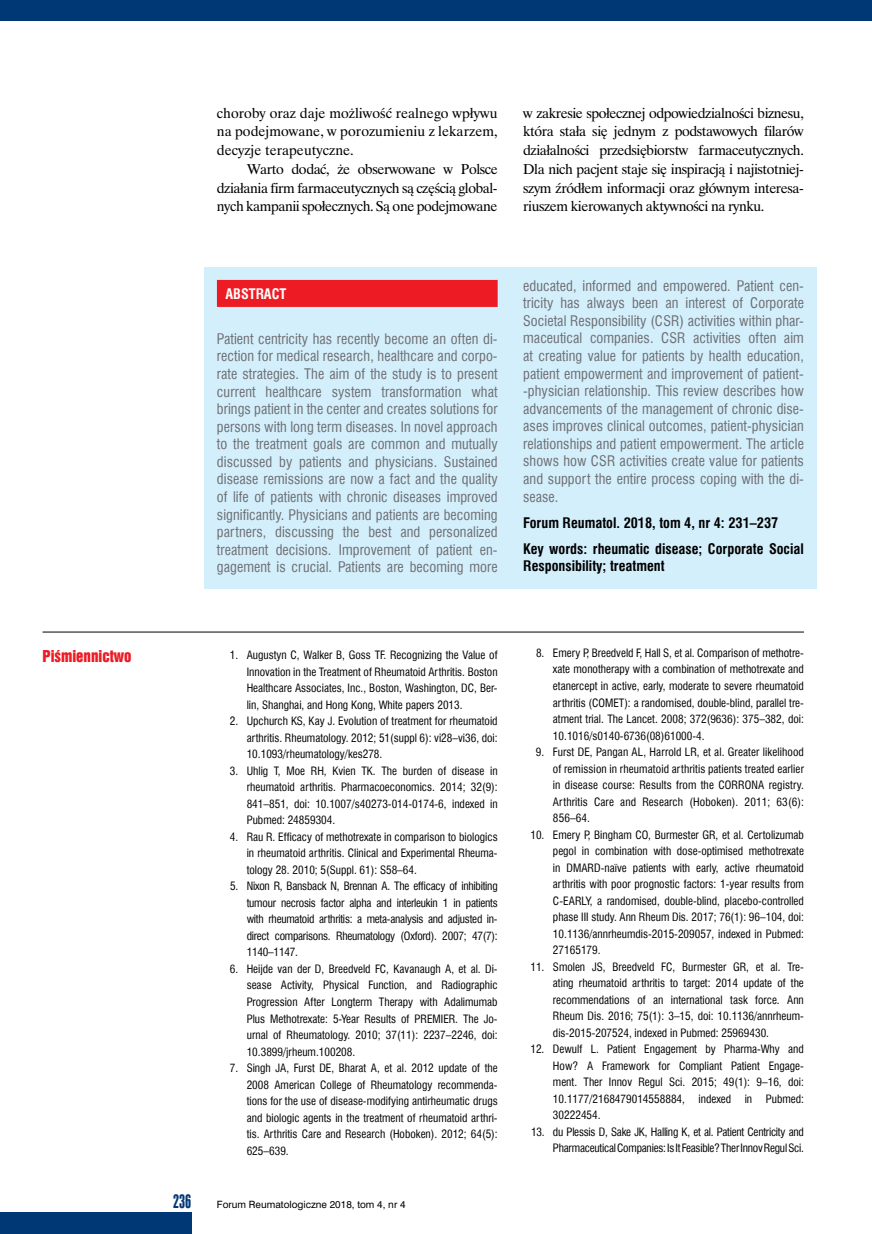
<style>
.page{position:relative;width:872px;height:1234px;background:#fff}
.page>*{position:absolute;margin:0;border:0;box-sizing:border-box;transform-origin:0 0}
.t1{font:18px "Swis 924 EU";color:#003876}
.t2{font:15px "Swis 921 EU";color:#ed1b23}
.t3{font:14.25px/17.5px "Swis 721 Cn EU";letter-spacing:.005em;color:#6d6e71;text-align:justify}
.t4{font:14.25px/18.8px "Time Ibis EE";letter-spacing:-.03em;color:#000;text-align:justify}
.t5{font:700 14.25px/26.1px "Swis 721 Cn EU";color:#000}
.t6{font:700 14.25px "Swis 721 Cn EU";color:#fff}
.t7{font:11.25px/16.5px "Swis 721 Cn EU";color:#000;text-align:justify}
.t8{font:11.25px/16.5px "Swis 721 Cn EU";letter-spacing:-.02em;color:#000;text-align:right}
.t9{font:9.3px "Swis 721 PL";color:#000}
</style>
<div class="page">
<div style="left:0;top:0;width:872px;height:21px;background:#003876"></div>
<div style="left:0;top:1212px;width:191px;height:21px;background:#003876"></div>
<hr style="left:43px;top:631px;width:761px;height:1px;background:#000">
<div style="left:204px;top:267px;width:612px;height:322px;background:#d4effc"></div>
<div style="left:217px;top:280px;width:280px;height:27px;background:#ed1b23"></div>
<h2 class="t2" style="left:43px;top:646px;width:90px">Piśmiennictwo</h2>
<p class="t4" style="left:217px;top:103px;width:282px">choroby oraz daje możliwość realnego wpływu na podejmowane, w porozumieniu z lekarzem, decyzje terapeutyczne.</p>
<p class="t4" style="left:217px;top:159px;width:282px;text-indent:30px">Warto dodać, że obserwowane w Polsce działania firm farmaceutycznych są częścią global&shy;nych kampanii społecznych. Są one podejmowane</p>
<p class="t4" style="left:523px;top:103px;width:282px">w zakresie społecznej odpowiedzialności biznesu, która stała się jednym z podstawowych filarów działalności przedsiębiorstw farmaceutycznych.<br>Dla nich pacjent staje się inspiracją i najistotniej&shy;szym źródłem informacji oraz głównym interesa&shy;riuszem kierowanych aktywności na rynku.</p>
<p class="t6" style="left:225px;top:285px;width:62px">ABSTRACT</p>
<p class="t3" style="left:217px;top:330px;width:282px">Patient centricity has recently become an often di&shy;rection for medical research, healthcare and corpo&shy;rate strategies. The aim of the study is to present current healthcare system transformation what brings patient in the center and creates solutions for persons with long term diseases. In novel approach to the treatment goals are common and mutually discussed by patients and physicians. Sustained disease remissions are now a fact and the quality of life of patients with chronic diseases improved significantly. Physicians and patients are becoming partners, discussing the best and personalized treatment decisions. Improvement of patient en&shy;gagement is crucial. Patients are becoming more</p>
<p class="t3" style="left:523px;top:276px;width:282px">educated, informed and empowered. Patient cen&shy;tricity has always been an interest of Corporate Societal Responsibility (CSR) activities within phar&shy;maceutical companies. CSR activities often aim at creating value for patients by health education, patient empowerment and improvement of patient--physician relationship. This review describes how advancements of the management of chronic dise&shy;ases improves clinical outcomes, patient-physician relationships and patient empowerment. The article shows how CSR activities create value for patients and support the entire process coping with the di&shy;sease.</p>
<p class="t5" style="left:523px;top:510px;width:282px">Forum Reumatol. 2018, tom 4, nr 4: 231–237<br>Key words: rheumatic disease; Corporate Social</p>
<p class="t5" style="left:523px;top:553px;width:143px">Responsibility; treatment</p>
<p class="t7" style="left:247px;top:646px;width:252px;text-indent:-17px">1. Augustyn C, Walker B, Goss TF. Recognizing the Value of Innovation in the Treatment of Rheumatoid Arthritis. Boston Healthcare Associates, Inc., Boston, Washington, DC, Ber&shy;lin, Shanghai, and Hong Kong, White papers 2013.</p>
<p class="t7" style="left:247px;top:712px;width:252px;text-indent:-17px">2. Upchurch KS, Kay J. Evolution of treatment for rheumatoid arthritis. Rheumatology. 2012; 51(suppl 6): vi28–vi36, doi:<br>10.1093/rheumatology/kes278.</p>
<p class="t7" style="left:247px;top:762px;width:252px;text-indent:-17px">3. Uhlig T, Moe RH, Kvien TK. The burden of disease in rheumatoid arthritis. Pharmacoeconomics. 2014; 32(9):<br>841–851, doi: 10.1007/s40273-014-0174-6, indexed in Pubmed: 24859304.</p>
<p class="t7" style="left:247px;top:828px;width:252px;text-indent:-17px">4. Rau R. Efficacy of methotrexate in comparison to biologics in rheumatoid arthritis. Clinical and Experimental Rheuma&shy;tology 28. 2010; 5(Suppl. 61): S58–64.</p>
<p class="t7" style="left:247px;top:877px;width:252px;text-indent:-16px">5. Nixon R, Bansback N, Brennan A. The efficacy of inhibiting tumour necrosis factor alpha and interleukin 1 in patients with rheumatoid arthritis: a meta-analysis and adjusted in&shy;direct comparisons. Rheumatology (Oxford). 2007; 47(7):<br>1140–1147.</p>
<p class="t7" style="left:247px;top:960px;width:252px;text-indent:-17px">6. Heijde van der D, Breedveld FC, Kavanaugh A, et al. Di&shy;sease Activity, Physical Function, and Radiographic Progression After Longterm Therapy with Adalimumab Plus Methotrexate: 5-Year Results of PREMIER. The Jo&shy;urnal of Rheumatology. 2010; 37(11): 2237–2246, doi:<br>10.3899/jrheum.100208.</p>
<p class="t7" style="left:247px;top:1059px;width:252px;text-indent:-17px">7. Singh JA, Furst DE, Bharat A, et al. 2012 update of the 2008 American College of Rheumatology recommenda&shy;tions for the use of disease-modifying antirheumatic drugs and biologic agents in the treatment of rheumatoid arthri&shy;tis. Arthritis Care and Research (Hoboken). 2012; 64(5):<br>625–639.</p>
<h1 class="t1" style="left:173px;top:1189px;width:20px">236</h1>
<p class="t9" style="left:217px;top:1198px;width:190px">Forum Reumatologiczne 2018, tom 4, nr 4</p>
<p class="t7" style="left:553px;top:644px;width:252px;text-indent:-17px">8. Emery P, Breedveld F, Hall S, et al. Comparison of methotre&shy;xate monotherapy with a combination of methotrexate and etanercept in active, early, moderate to severe rheumatoid arthritis (COMET): a randomised, double-blind, parallel tre&shy;atment trial. The Lancet. 2008; 372(9636): 375–382, doi:<br>10.1016/s0140-6736(08)61000-4.</p>
<p class="t7" style="left:553px;top:743px;width:252px;text-indent:-17px">9. Furst DE, Pangan AL, Harrold LR, et al. Greater likelihood of remission in rheumatoid arthritis patients treated earlier in disease course: Results from the CORRONA registry.<br>Arthritis Care and Research (Hoboken). 2011; 63(6):<br>856–64.</p>
<p class="t7" style="left:553px;top:826px;width:252px;text-indent:-23px">10. Emery P, Bingham CO, Burmester GR, et al. Certolizumab pegol in combination with dose-optimised methotrexate in DMARD-naïve patients with early, active rheumatoid arthritis with poor prognostic factors: 1-year results from C-EARLY, a randomised, double-blind, placebo-controlled phase III study. Ann Rheum Dis. 2017; 76(1): 96–104, doi:<br>10.1136/annrheumdis-2015-209057, indexed in Pubmed:<br>27165179.</p>
<p class="t7" style="left:553px;top:958px;width:252px;text-indent:-23px">11. Smolen JS, Breedveld FC, Burmester GR, et al. Tre&shy;ating rheumatoid arthritis to target: 2014 update of the recommendations of an international task force. Ann Rheum Dis. 2016; 75(1): 3–15, doi: 10.1136/annrheum&shy;dis-2015-207524, indexed in Pubmed: 25969430.</p>
<p class="t7" style="left:553px;top:1040px;width:252px;text-indent:-23px">12. Dewulf L. Patient Engagement by Pharma-Why and How? A Framework for Compliant Patient Engage&shy;ment. Ther Innov Regul Sci. 2015; 49(1): 9–16, doi:<br>10.1177/2168479014558884, indexed in Pubmed:<br>30222454.</p>
<p class="t8" style="left:531px;top:1123px;width:274px">13. du Plessis D, Sake JK, Halling K, et al. Patient Centricity and<br>Pharmaceutical Companies: Is It Feasible? Ther Innov Regul Sci.</p>
</div>
